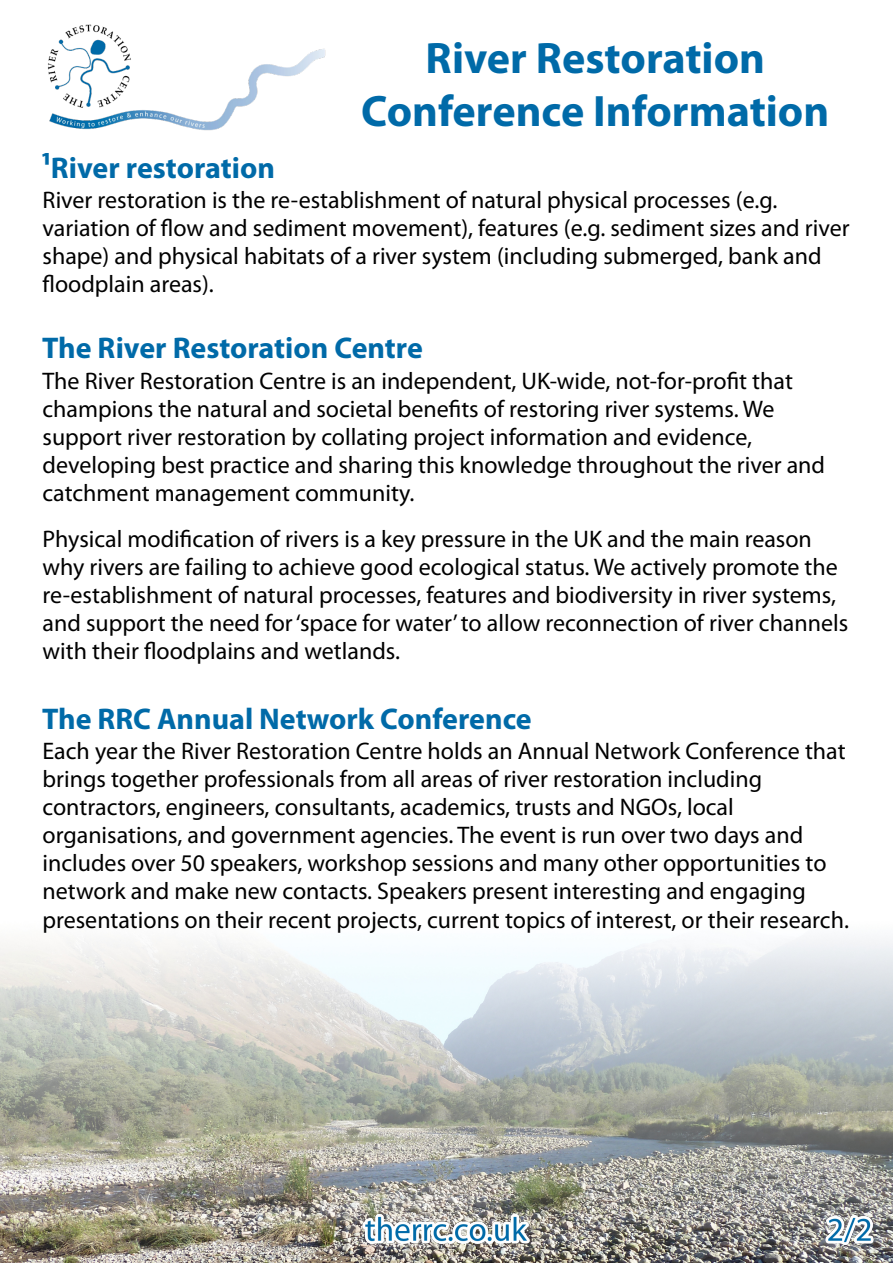
<style>
.page{position:relative;width:893px;height:1263px;background:#fff}
.page>*{position:absolute;margin:0;border:0;box-sizing:border-box;transform-origin:0 0}
.t1{font:700 44.1px/52.9px "Myriad Pro";color:#006aa8;text-align:center}
.t2{font:700 30px "Myriad Pro";color:#006aa8}
.t3{font:24px/28px "Myriad Pro";color:#000}
</style>
<div class="page">
<img style="left:0;top:939px;width:893px;height:324px">
<img style="left:48px;top:24px;width:278px;height:107px">
<img style="left:363px;top:1214px;width:167px;height:30px">
<img style="left:825px;top:1215px;width:48px;height:30px">
<p class="t2" style="left:42px;top:155px;width:235px">¹River restoration</p>
<h1 class="t1" style="left:361px;top:35px;width:470px">River Restoration<br>Conference Information</h1>
<p class="t3" style="left:43px;top:188px;width:808px">River restoration is the re-establishment of natural physical processes (e.g. variation of flow and sediment movement), features (e.g. sediment sizes and river shape) and physical habitats of a river system (including submerged, bank and floodplain areas).</p>
<p class="t2" style="left:42px;top:336px;width:382px">The River Restoration Centre</p>
<p class="t3" style="left:43px;top:369px;width:784px">The River Restoration Centre is an independent, UK-wide, not-for-profit that champions the natural and societal benefits of restoring river systems. We support river restoration by collating project information and evidence, developing best practice and sharing this knowledge throughout the river and catchment management community.</p>
<p class="t3" style="left:43px;top:527px;width:807px">Physical modification of rivers is a key pressure in the UK and the main reason why rivers are failing to achieve good ecological status. We actively promote the re-establishment of natural processes, features and biodiversity in river systems, and support the need for ‘space for water’ to allow reconnection of river channels with their floodplains and wetlands.</p>
<p class="t2" style="left:42px;top:706px;width:491px">The RRC Annual Network Conference</p>
<p class="t3" style="left:43px;top:739px;width:808px">Each year the River Restoration Centre holds an Annual Network Conference that brings together professionals from all areas of river restoration including contractors, engineers, consultants, academics, trusts and NGOs, local organisations, and government agencies. The event is run over two days and includes over 50 speakers, workshop sessions and many other opportunities to network and make new contacts. Speakers present interesting and engaging presentations on their recent projects, current topics of interest, or their research.</p>
</div>
